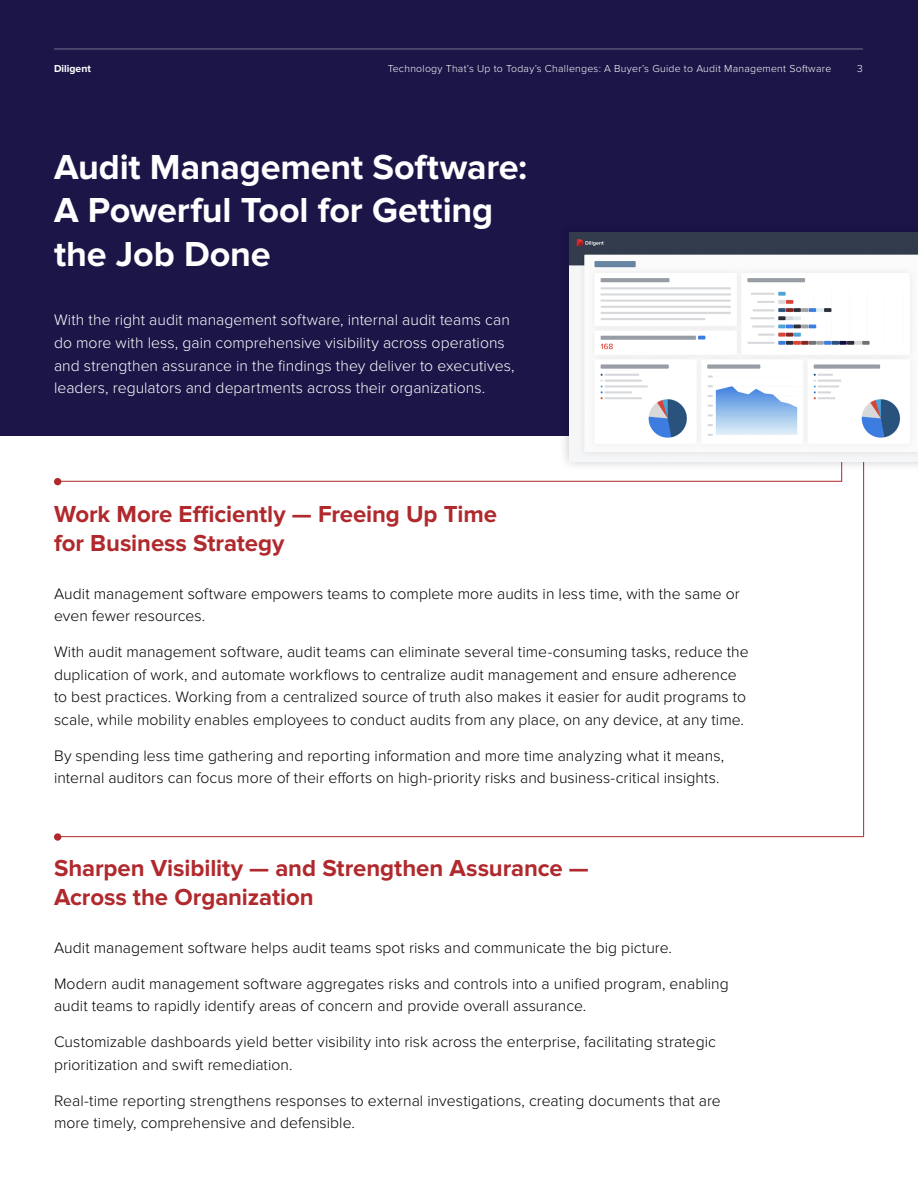
<style>
.page{position:relative;width:918px;height:1188px;background:#fff}
.page>*{position:absolute;margin:0;border:0;box-sizing:border-box;transform-origin:0 0}
.t1{font:700 36px/43.2px "Proxima Nova";letter-spacing:-.005em;color:#fff}
.t2{font:700 24px/28.8px "Proxima Nova";letter-spacing:-.005em;color:#b0292d}
.t3{font:300 15.75px/22.5px "Proxima Nova";letter-spacing:.005em;color:#000}
.t4{font:300 15.75px/22.5px "Proxima Nova";letter-spacing:.005em;color:#fff}
.t5{font:300 10.5px "Proxima Nova";letter-spacing:.025em;color:#fff}
.t6{font:700 10.5px "Proxima Nova";color:#fff}
</style>
<div class="page">
<div style="left:0;top:0;width:918px;height:435px;background:#1b1548"></div>
<hr style="left:54px;top:49px;width:809px;height:1px;background:#fff">
<hr style="left:58px;top:481px;width:784px;height:1px;background:#b0292d">
<hr style="left:58px;top:836px;width:806px;height:1px;background:#b0292d">
<div style="left:54px;top:478px;width:7px;height:7px;border:2px solid #b0292d;border-radius:50%"></div>
<div style="left:54px;top:833px;width:7px;height:8px;border:2px solid #b0292d;border-radius:50%"></div>
<hr style="left:841px;top:389px;width:1px;height:93px;background:#b0292d">
<hr style="left:863px;top:389px;width:1px;height:448px;background:#b0292d">
<div style="left:559px;top:222px;width:359px;height:250px;background:#000;opacity:.23"></div>
<img style="left:569px;top:233px;width:349px;height:228px">
<p class="t6" style="left:54px;top:62px;width:39px">Diligent</p>
<p class="t5" style="left:388px;top:62px;width:445px">Technology That’s Up to Today’s Challenges: A Buyer’s Guide to Audit Management Software</p>
<p class="t5" style="left:857px;top:62px;width:7px">3</p>
<h1 class="t1" style="left:54px;top:146px;width:475px">Audit Management Software:<br>A Powerful Tool for Getting the Job Done</h1>
<p class="t4" style="left:54px;top:309px;width:462px">With the right audit management software, internal audit teams can do more with less, gain comprehensive visibility across operations and strengthen assurance in the findings they deliver to executives, leaders, regulators and departments across their organizations.</p>
<h2 class="t2" style="left:54px;top:500px;width:445px">Work More Efficiently — Freeing Up Time for Business Strategy</h2>
<p class="t3" style="left:54px;top:583px;width:687px">Audit management software empowers teams to complete more audits in less time, with the same or even fewer resources.</p>
<p class="t3" style="left:54px;top:641px;width:696px">With audit management software, audit teams can eliminate several time-consuming tasks, reduce the duplication of work, and automate workflows to centralize audit management and ensure adherence to best practices. Working from a centralized source of truth also makes it easier for audit programs to scale, while mobility enables employees to conduct audits from any place, on any device, at any time.</p>
<p class="t3" style="left:54px;top:745px;width:672px">By spending less time gathering and reporting information and more time analyzing what it means, internal auditors can focus more of their efforts on high-priority risks and business-critical insights.</p>
<h2 class="t2" style="left:54px;top:854px;width:536px">Sharpen Visibility — and Strengthen Assurance —<br>Across the Organization</h2>
<p class="t3" style="left:54px;top:937px;width:620px">Audit management software helps audit teams spot risks and communicate the big picture.</p>
<p class="t3" style="left:54px;top:973px;width:676px">Modern audit management software aggregates risks and controls into a unified program, enabling audit teams to rapidly identify areas of concern and provide overall assurance.</p>
<p class="t3" style="left:54px;top:1031px;width:663px">Customizable dashboards yield better visibility into risk across the enterprise, facilitating strategic prioritization and swift remediation.</p>
<p class="t3" style="left:54px;top:1090px;width:668px">Real-time reporting strengthens responses to external investigations, creating documents that are more timely, comprehensive and defensible.</p>
</div>
